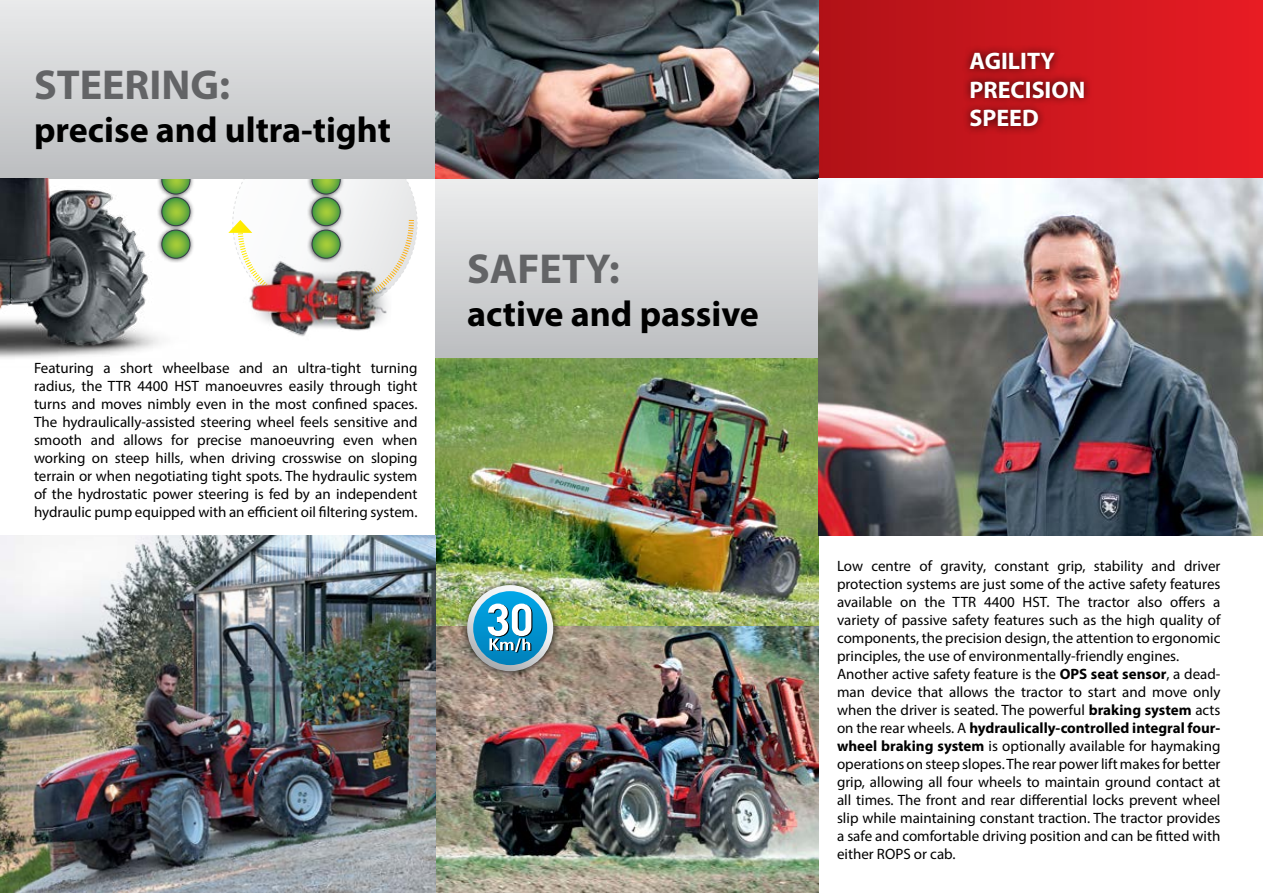
<style>
.page{position:relative;width:1263px;height:893px;background:#fff}
.page>*{position:absolute;margin:0;border:0;box-sizing:border-box;transform-origin:0 0}
.t1{font:700 42px "Myriad Pro";color:#636466}
.t2{font:700 36px "Myriad Pro";color:#000}
.t3{font:700 24px/28.8px "Myriad Pro";color:#fff}
.t4{font:15px/18px "Myriad Pro";color:#000;text-align:justify}
.s1{font-weight:700}
</style>
<div class="page">
<img style="left:435px;top:357px;width:384px;height:536px">
<div style="left:461px;top:578px;width:99px;height:101px;background:#000;opacity:.75"></div>
<svg style="left:470px;top:588px;width:80px;height:80px;background:#239ed1"></svg>
<div style="left:467px;top:585px;width:86px;height:86px;border:6px solid #fff;border-radius:50%"></div>
<svg style="left:488px;top:604px;width:44px;height:48px"></svg>
<svg style="left:228px;top:179px;width:190px;height:107px"></svg>
<img style="left:242px;top:254px;width:150px;height:82px">
<div style="left:307px;top:128px;width:38px;height:135px;background:#000;opacity:.75"></div>
<svg style="left:312px;top:230px;width:28px;height:28px"></svg>
<div style="left:312px;top:230px;width:28px;height:28px;border:1px solid #3a3d4a;border-radius:50%"></div>
<svg style="left:312px;top:198px;width:28px;height:28px"></svg>
<div style="left:312px;top:197px;width:28px;height:29px;border:1px solid #3a3d4a;border-radius:50%"></div>
<svg style="left:312px;top:166px;width:28px;height:28px"></svg>
<div style="left:312px;top:166px;width:28px;height:28px;border:1px solid #3a3d4a;border-radius:50%"></div>
<div style="left:157px;top:128px;width:37px;height:135px;background:#000;opacity:.75"></div>
<div style="left:162px;top:230px;width:28px;height:28px;border:1px solid #3a3d4a;border-radius:50%"></div>
<div style="left:162px;top:198px;width:28px;height:28px;background:#3c414b;border-radius:14px"></div>
<div style="left:162px;top:197px;width:28px;height:29px;border:1px solid #3a3d4a;border-radius:50%"></div>
<div style="left:162px;top:166px;width:28px;height:28px;border:1px solid #3a3d4a;border-radius:50%"></div>
<div style="left:0;top:0;width:435px;height:179px;background:linear-gradient(to bottom,#e9eaeb,#bcbec0)"></div>
<div style="left:819px;top:0;width:444px;height:179px;background:linear-gradient(to right,#b11217,#e81c24)"></div>
<img style="left:0;top:536px;width:435px;height:357px">
<div style="left:961px;top:44px;width:131px;height:91px;background:#000;opacity:.75"></div>
<div style="left:435px;top:179px;width:384px;height:178px;background:linear-gradient(to bottom,#ecedee,#bcbec0)"></div>
<img style="left:435px;top:0;width:384px;height:179px">
<img style="left:819px;top:178px;width:444px;height:358px">
<img style="left:0;top:178px;width:189px;height:180px">
<h1 class="t1" style="left:34px;top:57px;width:197px">STEERING:</h1>
<h2 class="t2" style="left:34px;top:106px;width:358px">precise and ultra-tight</h2>
<p class="t4" style="left:34px;top:358px;width:385px">Featuring a short wheelbase and an ultra-tight turning radius, the TTR 4400 HST manoeuvres easily through tight turns and moves nimbly even in the most confined spaces.<br>The hydraulically-assisted steering wheel feels sensitive and smooth and allows for precise manoeuvring even when working on steep hills, when driving crosswise on sloping terrain or when negotiating tight spots. The hydraulic system of the hydrostatic power steering is fed by an independent hydraulic pump equipped with an efficient oil filtering system.</p>
<h1 class="t1" style="left:467px;top:241px;width:154px">SAFETY:</h1>
<h2 class="t2" style="left:467px;top:290px;width:293px">active and passive</h2>
<h3 class="t3" style="left:969px;top:45px;width:117px">AGILITY<br>PRECISION<br>SPEED</h3>
<p class="t4" style="left:837px;top:557px;width:385px;text-align:left">Low centre of gravity, constant grip, stability and driver protection systems are just some of the active safety features available on the TTR 4400 HST. The tractor also offers a variety of passive safety features such as the high quality of components, the precision design, the attention to ergonomic principles, the use of environmentally-friendly engines.<br>Another active safety feature is the <span class="s1">OPS seat sensor</span>, a dead&shy;man device that allows the tractor to start and move only when the driver is seated. The powerful <span class="s1">braking system</span> acts on the rear wheels. A <span class="s1">hydraulically-controlled integral four&shy;wheel braking system</span> is optionally available for haymaking operations on steep slopes. The rear power lift makes for better grip, allowing all four wheels to maintain ground contact at all times. The front and rear differential locks prevent wheel slip while maintaining constant traction. The tractor provides a safe and comfortable driving position and can be fitted with either ROPS or cab.</p>
</div>
